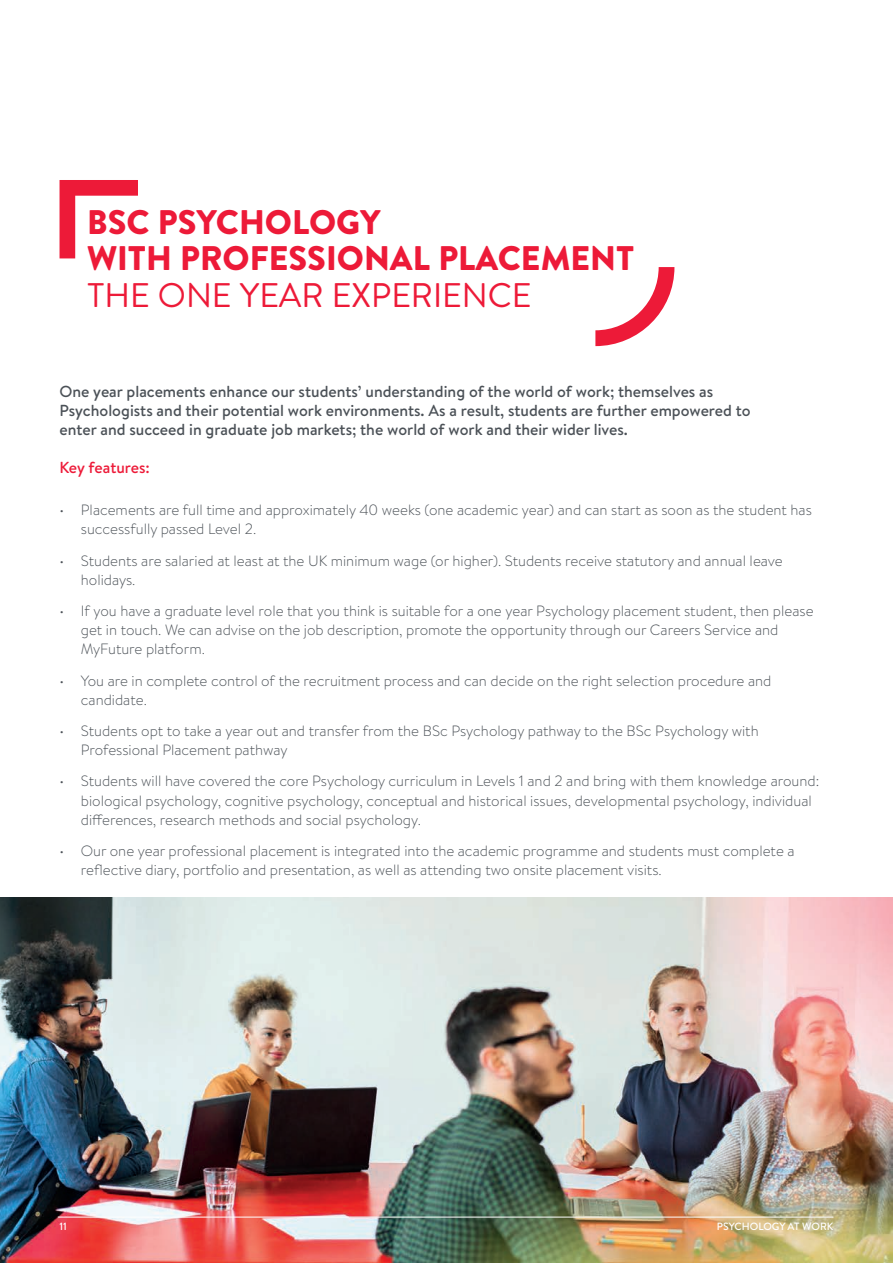
<style>
.page{position:relative;width:893px;height:1263px;background:#fff}
.page>*{position:absolute;margin:0;border:0;box-sizing:border-box;transform-origin:0 0}
._11_PT_HEADING{font:900 34.05px "Brandon Text";color:#ed1a38}
._11_PT_HEADING-2{font:34.05px "Brandon Text";color:#ed1a38}
._7_5_pt_grey_med_sub{font:500 15.9px/19.2px "Brandon Text";color:#4b5157}
._7_5_pt_grey_med_sub-2{font:500 15.9px "Brandon Text";color:#ed1a38}
.t1{font:300 14.85px/19.2px "Brandon Text";color:#4b5157}
._11_PT_HEADING-3{font:500 10.5px "Brandon Text";color:#fff}
</style>
<div class="page">
<img style="left:0;top:897px;width:893px;height:366px">
<hr style="left:58px;top:1217px;width:775px;height:1px;background:#fff">
<svg style="left:60px;top:180px;width:78px;height:78px"></svg>
<svg style="left:595px;top:267px;width:79px;height:79px"></svg>
<p class="_11_PT_HEADING" style="left:87px;top:198px;width:295px">BSC PSYCHOLOGY</p>
<p class="_11_PT_HEADING" style="left:87px;top:234px;width:549px">WITH PROFESSIONAL PLACEMENT</p>
<p class="_11_PT_HEADING-2" style="left:87px;top:271px;width:446px">THE ONE YEAR EXPERIENCE</p>
<p class="_7_5_pt_grey_med_sub" style="left:60px;top:381px;width:692px">One year placements enhance our students’ understanding of the world of work; themselves as<br>Psychologists and their potential work environments. As a result, students are further empowered to enter and succeed in graduate job markets; the world of work and their wider lives.</p>
<p class="_7_5_pt_grey_med_sub-2" style="left:60px;top:457px;width:92px">Key features:</p>
<p class="t1" style="left:81px;top:500px;width:732px;text-indent:-21px">• Placements are full time and approximately 40 weeks (one academic year) and can start as soon as the student has successfully passed Level 2.</p>
<p class="t1" style="left:81px;top:550px;width:703px;text-indent:-21px">• Students are salaried at least at the UK minimum wage (or higher). Students receive statutory and annual leave holidays.</p>
<p class="t1" style="left:81px;top:601px;width:734px;text-indent:-21px">• If you have a graduate level role that you think is suitable for a one year Psychology placement student, then please get in touch. We can advise on the job description, promote the opportunity through our Careers Service and<br>MyFuture platform.</p>
<p class="t1" style="left:81px;top:670px;width:692px;text-indent:-21px">• You are in complete control of the recruitment process and can decide on the right selection procedure and candidate.</p>
<p class="t1" style="left:81px;top:721px;width:679px;text-indent:-21px">• Students opt to take a year out and transfer from the BSc Psychology pathway to the BSc Psychology with<br>Professional Placement pathway</p>
<p class="t1" style="left:81px;top:771px;width:740px;text-indent:-21px">• Students will have covered the core Psychology curriculum in Levels 1 and 2 and bring with them knowledge around: biological psychology, cognitive psychology, conceptual and historical issues, developmental psychology, individual differences, research methods and social psychology.</p>
<p class="t1" style="left:81px;top:841px;width:715px;text-indent:-21px">• Our one year professional placement is integrated into the academic programme and students must complete a reflective diary, portfolio and presentation, as well as attending two onsite placement visits.</p>
<p class="_11_PT_HEADING-3" style="left:60px;top:1219px;width:9px">11</p>
<p class="_11_PT_HEADING-3" style="left:717px;top:1219px;width:118px">PSYCHOLOGY AT WORK</p>
</div>
